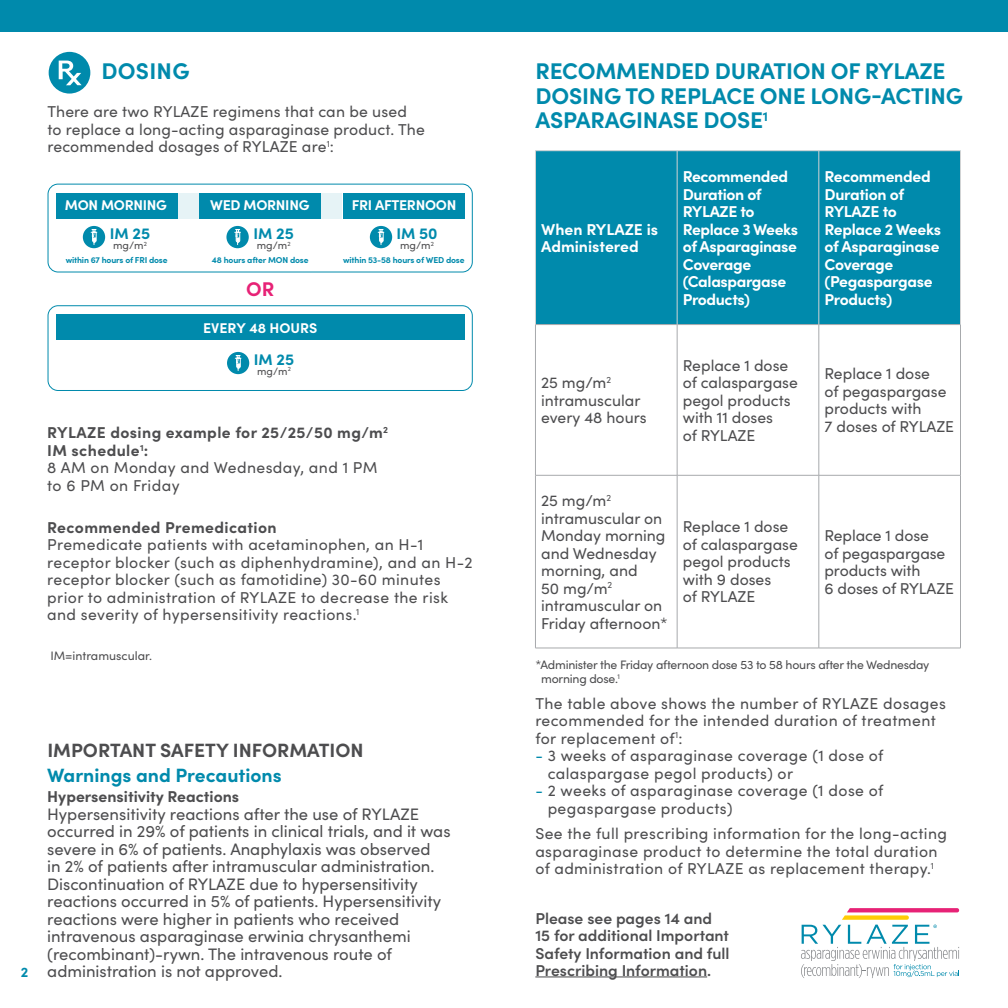
<style>
.page{position:relative;width:1008px;height:1008px;background:#fff}
.page>*{position:absolute;margin:0;border:0;box-sizing:border-box;transform-origin:0 0}
.t1{font:700 22.75px/24.5px "Sofia Pro";letter-spacing:-.01em;color:#008aac}
.t2{font:700 19.95px "Sofia Pro";color:#e72276}
.t3{font:700 19.25px "Sofia Pro";color:#4d4d4f}
.t4{font:700 19.25px "Sofia Pro";color:#008aac}
.t5{font:16.62px/17.5px "Sofia Pro";color:#4d4d4f}
.t6{font:15.75px/17.5px "Sofia Pro";letter-spacing:.015em;color:#4d4d4f}
.t7{font:700 15.75px/17.5px "Sofia Pro";letter-spacing:-.025em;color:#fff}
.t8{font:700 15.75px/17.5px "Sofia Pro";letter-spacing:.025em;color:#4d4d4f}
.t9{font:600 15.75px/17.5px "Sofia Pro";color:#4d4d4f}
.t10{font:15.75px/17.5px "Sofia Pro";letter-spacing:-.005em;color:#4d4d4f}
.t11{font:700 15.75px "Sofia Pro";color:#4d4d4f}
.t12{font:700 15.75px/17.5px "Sofia Pro";color:#fff}
.t13{font:700 15.4px "Sofia Pro";color:#008aac}
.t14{font:700 14.17px "Sofia Pro";letter-spacing:-.02em;color:#fff}
.t15{font:700 14.17px "Sofia Pro";color:#fff}
.t16{font:700 14px "Sofia Pro";color:#008aac}
.t17{font:12.25px/14px "Sofia Pro";letter-spacing:-.02em;color:#4d4d4f}
.t18{font:12.25px "Sofia Pro";color:#4d4d4f}
.t19{font:10.67px "Sofia Pro";color:#4d4d4f}
.t20{font:700 8.58px "Sofia Pro";letter-spacing:-.02em;color:#008aac}
.s1{font-size:15.92px}
.s2{font-weight:400}
.s3{color:#008aac}
</style>
<div class="page">
<svg style="left:801px;top:908px;width:159px;height:70px"></svg>
<div style="left:536px;top:151px;width:424px;height:173px;background:#008aac"></div>
<svg style="left:536px;top:325px;width:424px;height:323px"></svg>
<hr style="left:535px;top:324px;width:142px;height:1px;background:#a7a9ac">
<hr style="left:535px;top:325px;width:1px;height:150px;background:#a7a9ac">
<hr style="left:677px;top:324px;width:142px;height:1px;background:#a7a9ac">
<hr style="left:677px;top:325px;width:1px;height:150px;background:#a7a9ac">
<hr style="left:819px;top:324px;width:142px;height:1px;background:#a7a9ac">
<hr style="left:819px;top:325px;width:1px;height:150px;background:#a7a9ac">
<hr style="left:960px;top:325px;width:1px;height:150px;background:#a7a9ac">
<hr style="left:535px;top:475px;width:142px;height:1px;background:#a7a9ac">
<hr style="left:535px;top:475px;width:1px;height:173px;background:#a7a9ac">
<hr style="left:677px;top:475px;width:142px;height:1px;background:#a7a9ac">
<hr style="left:677px;top:475px;width:1px;height:173px;background:#a7a9ac">
<hr style="left:819px;top:475px;width:142px;height:1px;background:#a7a9ac">
<hr style="left:819px;top:475px;width:1px;height:173px;background:#a7a9ac">
<hr style="left:960px;top:475px;width:1px;height:173px;background:#a7a9ac">
<hr style="left:535px;top:648px;width:142px;height:1px;background:#a7a9ac">
<hr style="left:677px;top:648px;width:142px;height:1px;background:#a7a9ac">
<hr style="left:819px;top:648px;width:142px;height:1px;background:#a7a9ac">
<hr style="left:535px;top:150px;width:142px;height:1px;background:#d1d3d4">
<hr style="left:535px;top:151px;width:1px;height:173px;background:#d1d3d4">
<hr style="left:677px;top:150px;width:142px;height:1px;background:#d1d3d4">
<hr style="left:677px;top:151px;width:1px;height:173px;background:#d1d3d4">
<hr style="left:819px;top:150px;width:142px;height:1px;background:#d1d3d4">
<hr style="left:819px;top:151px;width:1px;height:173px;background:#d1d3d4">
<hr style="left:960px;top:151px;width:1px;height:173px;background:#d1d3d4">
<div style="left:488px;top:0;width:520px;height:32px;background:#008aac"></div>
<div style="left:0;top:0;width:504px;height:32px;background:#008aac"></div>
<div style="left:49px;top:52px;width:41px;height:42px;background:#008aac;border-radius:50%"></div>
<svg style="left:59px;top:61px;width:23px;height:24px"></svg>
<div style="left:48px;top:184px;width:425px;height:88px;border:1px solid #008aac;border-radius:10px"></div>
<div style="left:48px;top:305px;width:425px;height:86px;border:1px solid #008aac;border-radius:10px"></div>
<div style="left:56px;top:314px;width:409px;height:26px;background:#008aac"></div>
<div style="left:227px;top:352px;width:22px;height:22px;background:#008aac;border-radius:50%"></div>
<svg style="left:235px;top:355px;width:6px;height:16px"></svg>
<div style="left:226px;top:226px;width:23px;height:22px;background:#008aac;border-radius:50%"></div>
<svg style="left:235px;top:229px;width:5px;height:16px"></svg>
<div style="left:370px;top:226px;width:22px;height:22px;background:#008aac;border-radius:50%"></div>
<svg style="left:378px;top:229px;width:6px;height:16px"></svg>
<div style="left:83px;top:226px;width:22px;height:22px;background:#008aac;border-radius:50%"></div>
<svg style="left:91px;top:229px;width:6px;height:16px"></svg>
<div style="left:322px;top:193px;width:20px;height:25px;background:#e6f3f6"></div>
<div style="left:178px;top:193px;width:20px;height:25px;background:#e6f3f6"></div>
<div style="left:56px;top:193px;width:121px;height:25px;background:#008aac"></div>
<div style="left:200px;top:193px;width:121px;height:25px;background:#008aac"></div>
<div style="left:343px;top:193px;width:121px;height:25px;background:#008aac"></div>
<hr style="left:535px;top:976px;width:172px;height:1px;background:#4d4d4f">
<h1 class="t1" style="left:101px;top:57px;width:90px">DOSING</h1>
<p class="t6" style="left:47px;top:102px;width:379px">There are two RYLAZE regimens that can be used to replace a long-acting asparaginase product. The recommended dosages of RYLAZE are<sup>1</sup>:</p>
<p class="t14" style="left:65px;top:195px;width:104px">MON MORNING</p>
<p class="t14" style="left:210px;top:195px;width:101px">WED MORNING</p>
<p class="t14" style="left:352px;top:195px;width:106px">FRI AFTERNOON</p>
<p class="t13" style="left:110px;top:222px;width:42px">IM <span class="s1">25</span></p>
<p class="t19" style="left:113px;top:238px;width:35px">mg/m<sup>2</sup></p>
<p class="t20" style="left:66px;top:254px;width:103px">within 67 hours of FRI dose</p>
<p class="t13" style="left:253px;top:222px;width:42px">IM <span class="s1">25</span></p>
<p class="t19" style="left:257px;top:238px;width:35px">mg/m<sup>2</sup></p>
<p class="t20" style="left:212px;top:254px;width:98px">48 hours after MON dose</p>
<p class="t2" style="left:246px;top:273px;width:30px">OR</p>
<p class="t15" style="left:203px;top:317px;width:116px">EVERY 48 HOURS</p>
<p class="t13" style="left:254px;top:348px;width:42px">IM <span class="s1">25</span></p>
<p class="t19" style="left:257px;top:364px;width:35px">mg/m<sup>2</sup></p>
<p class="t13" style="left:396px;top:222px;width:43px">IM <span class="s1">50</span></p>
<p class="t19" style="left:400px;top:238px;width:35px">mg/m<sup>2</sup></p>
<p class="t20" style="left:343px;top:254px;width:123px">within 53-58 hours of WED dose</p>
<p class="t8" style="left:47px;top:423px;width:342px">RYLAZE dosing example for 25/25/50 mg/m<sup>2<br></sup>IM schedule<sup>1</sup>:<br><span class="s2">8 AM on Monday and Wednesday, and 1 PM to 6 PM on Friday</span></p>
<p class="t8" style="left:47px;top:517px;width:231px">Recommended Premedication</p>
<p class="t6" style="left:47px;top:535px;width:427px">Premedicate patients with acetaminophen, an H-1 receptor blocker (such as diphenhydramine), and an H-2 receptor blocker (such as famotidine) 30-60 minutes prior to administration of RYLAZE to decrease the risk and severity of hypersensitivity reactions.<sup>1</sup></p>
<p class="t18" style="left:50px;top:646px;width:103px">IM=intramuscular.</p>
<p class="t16" style="left:21px;top:961px;width:9px">2</p>
<p class="t3" style="left:47px;top:736px;width:318px">IMPORTANT SAFETY INFORMATION</p>
<p class="t4" style="left:47px;top:761px;width:236px">Warnings and Precautions</p>
<p class="t11" style="left:47px;top:784px;width:193px">Hypersensitivity Reactions</p>
<p class="t5" style="left:47px;top:804px;width:405px">Hypersensitivity reactions after the use of RYLAZE occurred in 29% of patients in clinical trials, and it was severe in 6% of patients. Anaphylaxis was observed<br>in 2% of patients after intramuscular administration.<br>Discontinuation of RYLAZE due to hypersensitivity reactions occurred in 5% of patients. Hypersensitivity reactions were higher in patients who received intravenous asparaginase erwinia chrysanthemi (recombinant)-rywn. The intravenous route of administration is not approved.</p>
<h1 class="t1" style="left:536px;top:57px;width:429px">RECOMMENDED DURATION OF RYLAZE<br>DOSING TO REPLACE ONE LONG-ACTING<br>ASPARAGINASE DOSE<sup>1</sup></h1>
<p class="t12" style="left:541px;top:219px;width:119px">When RYLAZE is<br>Administered</p>
<p class="t6" style="left:541px;top:373px;width:107px">25 mg/m<sup>2 </sup>intramuscular every 48 hours</p>
<p class="t7" style="left:683px;top:167px;width:117px">Recommended<br>Duration of<br>RYLAZE to<br>Replace 3 Weeks of Asparaginase<br>Coverage (Calaspargase<br>Products)</p>
<p class="t7" style="left:825px;top:167px;width:118px">Recommended<br>Duration of<br>RYLAZE to<br>Replace 2 Weeks of Asparaginase<br>Coverage (Pegaspargase<br>Products)</p>
<p class="t6" style="left:683px;top:355px;width:117px">Replace 1 dose of calaspargase pegol products with 11 doses<br>of RYLAZE</p>
<p class="t6" style="left:825px;top:364px;width:131px">Replace 1 dose<br>of pegaspargase products with<br>7 doses of RYLAZE</p>
<p class="t6" style="left:541px;top:491px;width:128px">25 mg/m<sup>2 </sup>intramuscular on<br>Monday morning and Wednesday morning, and<br>50 mg/m<sup>2 </sup>intramuscular on<br>Friday afternoon*</p>
<p class="t6" style="left:683px;top:517px;width:117px">Replace 1 dose of calaspargase pegol products with 9 doses<br>of RYLAZE</p>
<p class="t10" style="left:825px;top:526px;width:131px">Replace 1 dose<br>of pegaspargase products with<br>6 doses of RYLAZE</p>
<p class="t17" style="left:541px;top:657px;width:390px;text-indent:-6px">*Administer the Friday afternoon dose 53 to 58 hours after the Wednesday morning dose.<sup>1</sup></p>
<p class="t6" style="left:535px;top:694px;width:412px">The table above shows the number of RYLAZE dosages recommended for the intended duration of treatment for replacement of<sup>1</sup>:</p>
<p class="t6" style="left:548px;top:746px;width:337px;text-indent:-12px"><span class="s3">-</span> 3 weeks of asparaginase coverage (1 dose of calaspargase pegol products) or</p>
<p class="t6" style="left:548px;top:781px;width:337px;text-indent:-12px"><span class="s3">-</span> 2 weeks of asparaginase coverage (1 dose of pegaspargase products)</p>
<p class="t6" style="left:535px;top:824px;width:413px">See the full prescribing information for the long-acting asparaginase product to determine the total duration of administration of RYLAZE as replacement therapy.<sup>1</sup></p>
<p class="t9" style="left:535px;top:908px;width:196px">Please see pages 14 and<br>15 for additional Important<br>Safety Information and full<br>Prescribing Information.</p>
</div>
